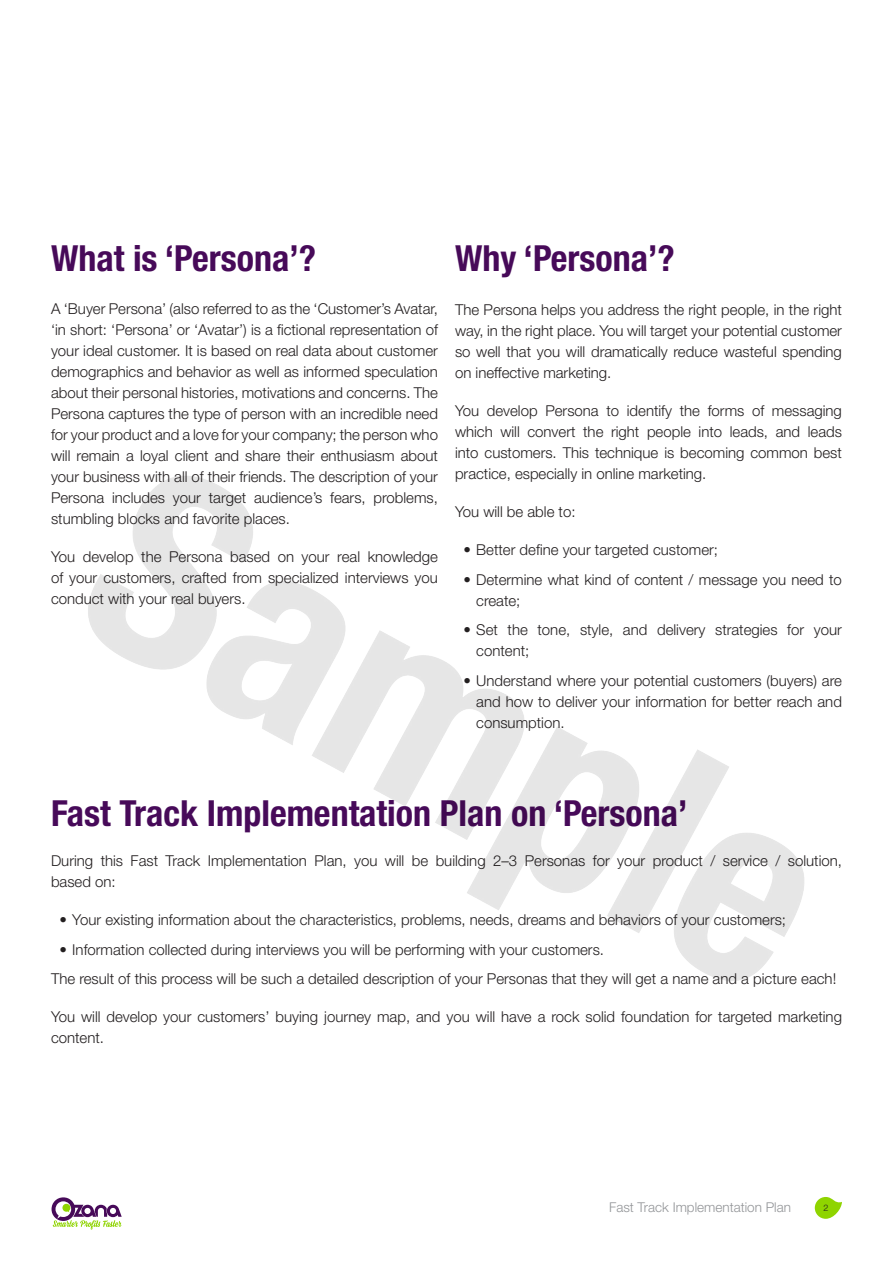
<style>
.page{position:relative;width:893px;height:1263px;background:#fff}
.page>*{position:absolute;margin:0;border:0;box-sizing:border-box;transform-origin:0 0}
.titlu_pagina{font:700 condensed 36px "Helvetica Neue LT Pro";color:#470a59}
.body{font:300 15px/21px "Helvetica Neue LT Pro";color:#231f20;text-align:justify}
.t1{font:300 13.5px "Helvetica Neue LT Pro";color:#939598}
.t2{font:300 9px "Helvetica Neue LT Pro";color:#231f20}
</style>
<div class="page">
<img style="left:51px;top:476px;width:791px;height:754px">
<p class="titlu_pagina" style="left:51px;top:236px;width:266px">What is ‘Persona’?</p>
<p class="body" style="left:51px;top:298px;width:388px">A ‘Buyer Persona’ (also referred to as the ‘Customer’s Avatar, ‘in short: ‘Persona’ or ‘Avatar’) is a fictional representation of your ideal customer. It is based on real data about customer demographics and behavior as well as informed speculation about their personal histories, motivations and concerns. The Persona captures the type of person with an incredible need for your product and a love for your company; the person who will remain a loyal client and share their enthusiasm about your business with all of their friends. The description of your Persona includes your target audience’s fears, problems, stumbling blocks and favorite places.</p>
<p class="body" style="left:51px;top:546px;width:388px">You develop the Persona based on your real knowledge of your customers, crafted from specialized interviews you conduct with your real buyers.</p>
<p class="titlu_pagina" style="left:455px;top:236px;width:221px">Why ‘Persona’?</p>
<p class="body" style="left:455px;top:299px;width:388px">The Persona helps you address the right people, in the right way, in the right place. You will target your potential customer so well that you will dramatically reduce wasteful spending on ineffective marketing.</p>
<p class="body" style="left:455px;top:400px;width:388px">You develop Persona to identify the forms of messaging which will convert the right people into leads, and leads into customers. This technique is becoming common best practice, especially in online marketing.</p>
<p class="body" style="left:455px;top:501px;width:122px">You will be able to:</p>
<p class="body" style="left:463px;top:539px;width:256px">• Better define your targeted customer;</p>
<p class="body" style="left:476px;top:568px;width:367px;text-indent:-13px">• Determine what kind of content / message you need to create;</p>
<p class="body" style="left:476px;top:619px;width:367px;text-indent:-13px">• Set the tone, style, and delivery strategies for your content;</p>
<p class="body" style="left:476px;top:669px;width:367px;text-indent:-13px">• Understand where your potential customers (buyers) are and how to deliver your information for better reach and consumption.</p>
<p class="titlu_pagina" style="left:51px;top:792px;width:638px">Fast Track Implementation Plan on ‘Persona’</p>
<p class="body" style="left:51px;top:850px;width:792px">During this Fast Track Implementation Plan, you will be building 2–3 Personas for your product / service / solution, based on:</p>
<p class="body" style="left:60px;top:909px;width:728px">• Your existing information about the characteristics, problems, needs, dreams and behaviors of your customers;</p>
<p class="body" style="left:60px;top:938px;width:546px">• Information collected during interviews you will be performing with your customers.</p>
<p class="body" style="left:51px;top:968px;width:787px">The result of this process will be such a detailed description of your Personas that they will get a name and a picture each!</p>
<p class="body" style="left:51px;top:1006px;width:792px">You will develop your customers’ buying journey map, and you will have a rock solid foundation for targeted marketing content.</p>
<p class="t1" style="left:609px;top:1199px;width:183px">Fast Track Implementation Plan</p>
<p class="t2" style="left:824px;top:1203px;width:7px">2</p>
</div>
